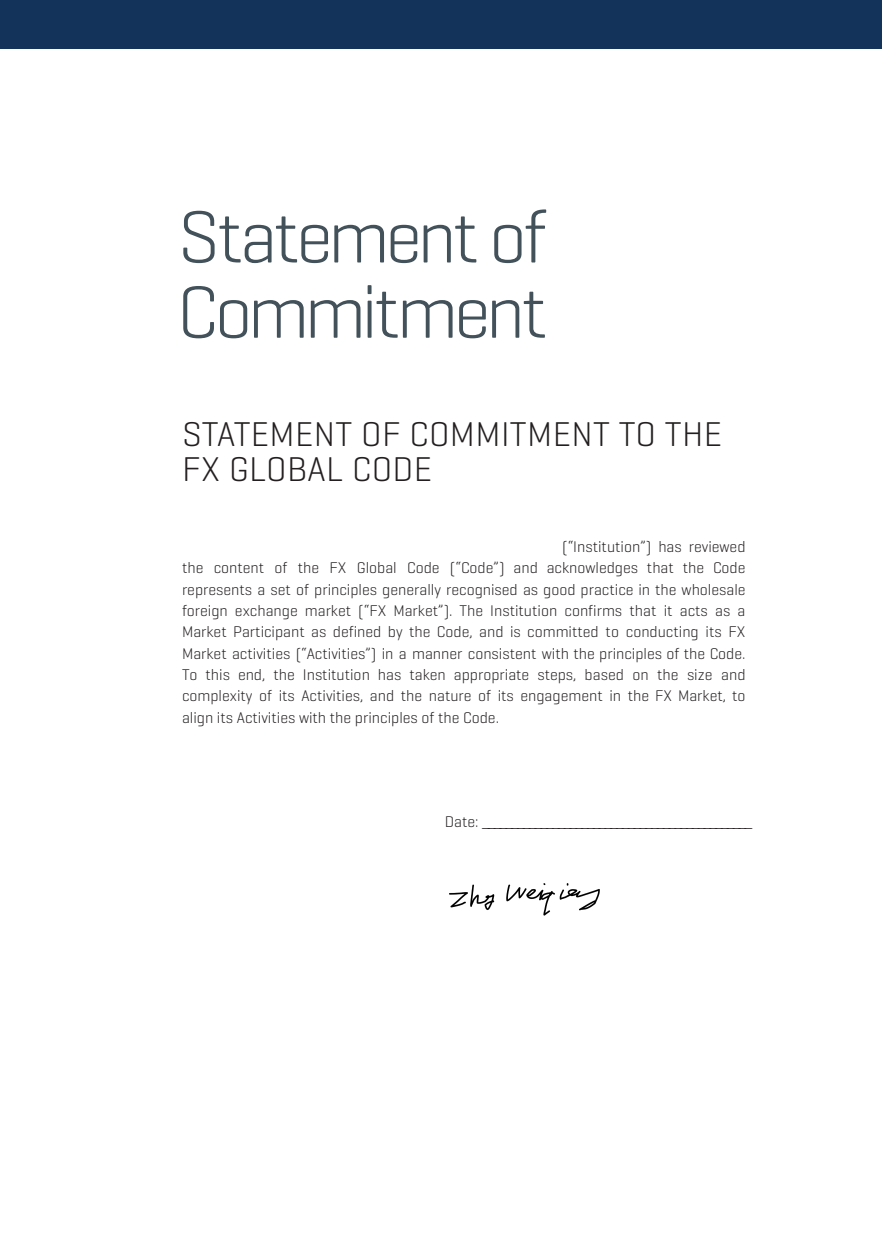
<style>
.page{position:relative;width:882px;height:1260px;background:#fff}
.page>*{position:absolute;margin:0;border:0;box-sizing:border-box;transform-origin:0 0}
.annex_headlines{font:300 75.25px/75.2px "Geogrotesque";letter-spacing:-.05em;color:#42515a}
.Anx3_Subhead{font:300 35px/35px "Geogrotesque";letter-spacing:.01em;color:#231f20}
.Anx3_Body_noIndent{font:300 15.75px/21.3px "Geogrotesque";color:#231f20;text-align:justify}
.Anx3_Body{font:15.75px "Minion Pro";color:#231f20}
.s1{font-family:"Geogrotesque";font-weight:300}
</style>
<div class="page">
<div style="left:0;top:0;width:882px;height:49px;background:#14335b"></div>
<img style="left:449px;top:883px;width:151px;height:33px">
<p class="annex_headlines" style="left:177px;top:197px;width:372px">Statement of<br>Commitment</p>
<p class="Anx3_Subhead" style="left:182px;top:416px;width:542px">STATEMENT OF COMMITMENT TO THE<br>FX GLOBAL CODE</p>
<p class="Anx3_Body_noIndent" style="left:182px;top:536px;width:565px;text-indent:380px">(“Institution”) has reviewed the content of the FX Global Code (“Code”) and acknowledges that the Code represents a set of principles generally recognised as good practice in the wholesale foreign exchange market (“FX Market”). The Institution confirms that it acts as a Market Participant as defined by the Code, and is committed to conducting its FX Market activities (“Activities”) in a manner consistent with the principles of the Code.<br>To this end, the Institution has taken appropriate steps, based on the size and complexity of its Activities, and the nature of its engagement in the FX Market, to align its Activities with the principles of the Code.</p>
<p class="Anx3_Body" style="left:445px;top:812px;width:309px"><span class="s1">Date:</span> ______________________________________________</p>
</div>
